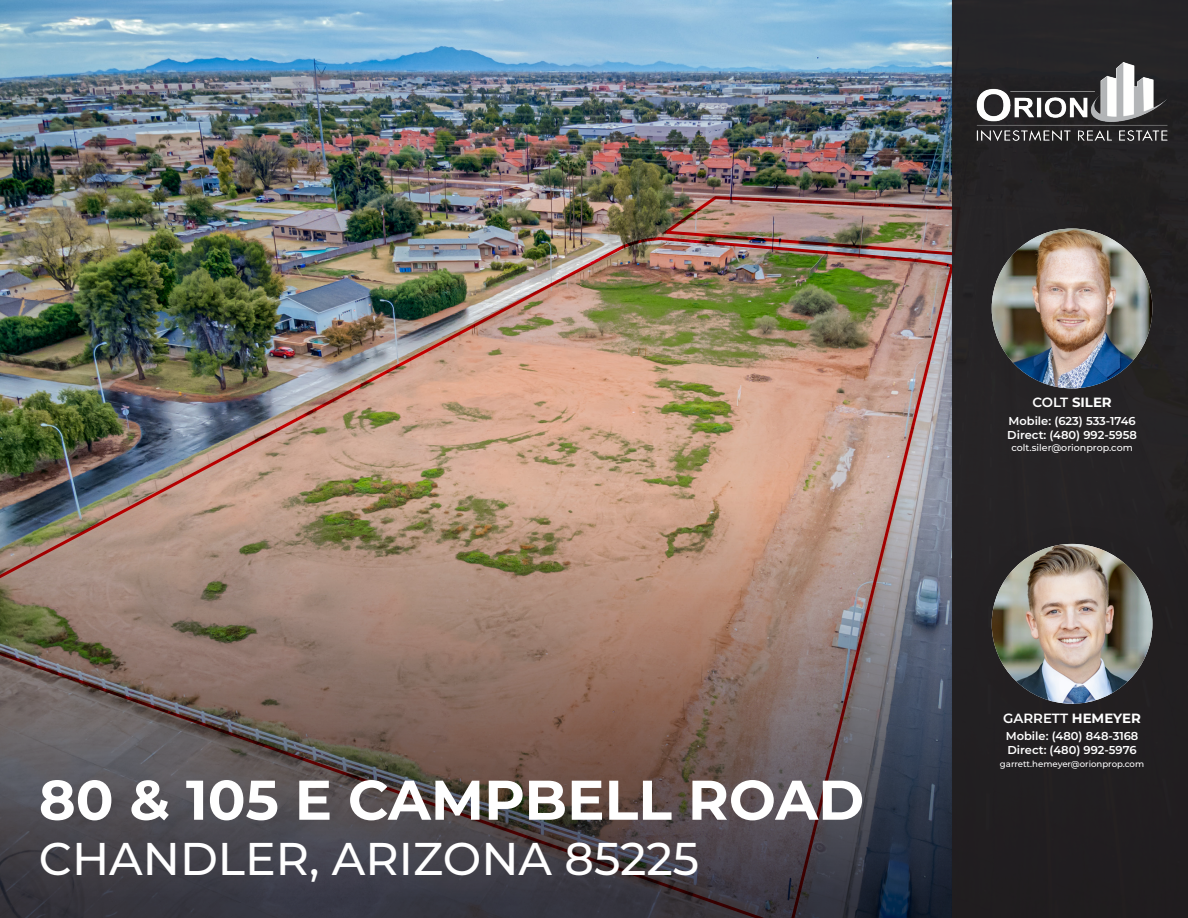
<style>
.page{position:relative;width:1188px;height:918px;background:#fff}
.page>*{position:absolute;margin:0;border:0;box-sizing:border-box;transform-origin:0 0}
.t1{font:700 55.8px "Montserrat";color:#fff}
.t2{font:500 45.9px "Montserrat";color:#fff}
.t3{font:600 13.35px "Montserrat";color:#fff}
.t4{font:700 13.35px "Montserrat";color:#fff}
.t5{font:600 11.4px "Montserrat";color:#fff}
.t6{font:500 9.6px "Montserrat";color:#fff}
.t7{font:500 8.55px "Montserrat";color:#fff}
.s1{font-weight:600}
.s2{font-weight:700}
</style>
<div class="page">
<img style="left:0;top:0;width:932px;height:225px">
<img style="left:662px;top:195px;width:270px;height:30px">
<img style="left:0;top:238px;width:932px;height:204px">
<img style="left:0;top:442px;width:932px;height:476px">
<div style="left:932px;top:0;width:256px;height:918px;background:#231f20;opacity:.15"></div>
<div style="left:952px;top:0;width:236px;height:918px;background:#232123"></div>
<div style="left:970px;top:522px;width:211px;height:211px;background:#231f20"></div>
<img style="left:992px;top:544px;width:160px;height:160px;border-radius:80px">
<div style="left:970px;top:207px;width:211px;height:210px;background:#231f20"></div>
<img style="left:992px;top:229px;width:160px;height:159px;border-radius:80px">
<img style="left:976px;top:62px;width:192px;height:79px">
<p class="t1" style="left:39px;top:760px;width:827px">80 &amp; 105 E CAMPBELL ROAD</p>
<p class="t2" style="left:39px;top:826px;width:662px">CHANDLER, ARIZONA 85225</p>
<p class="t4" style="left:1032px;top:393px;width:81px"><span class="s1">COLT</span> SILER</p>
<p class="t5" style="left:1008px;top:413px;width:129px">Mobile: (623) 533-1746</p>
<p class="t5" style="left:1007px;top:427px;width:131px">Direct: (480) 992-5958</p>
<p class="t6" style="left:1011px;top:440px;width:123px">colt.siler@orionprop.com</p>
<p class="t3" style="left:1003px;top:708px;width:139px">GARRETT <span class="s2">HEMEYER</span></p>
<p class="t5" style="left:1006px;top:728px;width:134px">Mobile: (480) 848-3168</p>
<p class="t5" style="left:1007px;top:742px;width:131px">Direct: (480) 992-5976</p>
<p class="t7" style="left:1000px;top:758px;width:146px">garrett.hemeyer@orionprop.com</p>
</div>
